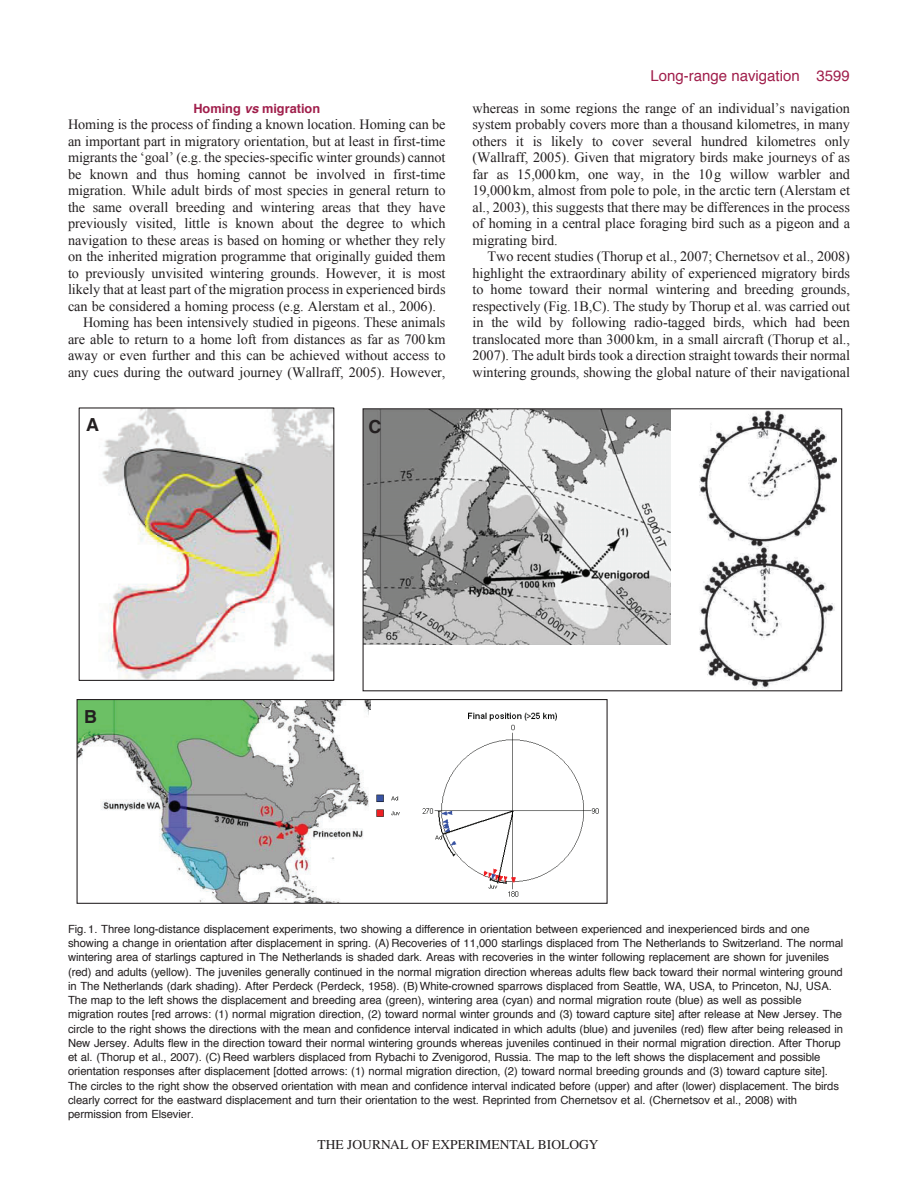
<style>
.page{position:relative;width:918px;height:1188px;background:#fff}
.page>*{position:absolute;margin:0;border:0;box-sizing:border-box;transform-origin:0 0}
.t1{font:700 18px "Helvetica";color:#231f20}
.t2{font:15px "Helvetica";color:#a01e4b}
.t3{font:14.25px/16.5px "Times New Roman";letter-spacing:-.005em;color:#231f20;text-align:justify}
.t4{font:13.5px "Times";color:#231f20}
.t5{font:700 12.75px "Helvetica";color:#a01e4b}
.t6{font:11.25px/14.2px "Helvetica";letter-spacing:-.005em;color:#231f20}
.s1{font-style:italic}
</style>
<div class="page">
<img style="left:79px;top:701px;width:291px;height:201px">
<img style="left:376px;top:712px;width:223px;height:185px">
<img style="left:365px;top:410px;width:306px;height:234px">
<img style="left:102px;top:409px;width:230px;height:270px">
<div style="left:79px;top:407px;width:255px;height:274px;border:1px solid #231f20"></div>
<img style="left:691px;top:410px;width:145px;height:282px">
<div style="left:77px;top:699px;width:531px;height:205px;border:1px solid #231f20"></div>
<div style="left:363px;top:408px;width:479px;height:283px;border:1px solid #231f20"></div>
<p class="t5" style="left:193px;top:103px;width:128px">Homing <span class="s1">vs</span> migration</p>
<p class="t3" style="left:68px;top:116px;width:379px">Homing is the process of finding a known location. Homing can be</p>
<p class="t3" style="left:68px;top:132px;width:379px">an important part in migratory orientation, but at least in first-time</p>
<p class="t3" style="left:68px;top:149px;width:379px">migrants the ‘goal’ (e.g. the species-specific winter grounds) cannot</p>
<p class="t3" style="left:68px;top:165px;width:379px">be known and thus homing cannot be involved in first-time</p>
<p class="t3" style="left:68px;top:182px;width:379px">migration. While adult birds of most species in general return to</p>
<p class="t3" style="left:68px;top:198px;width:379px">the same overall breeding and wintering areas that they have</p>
<p class="t3" style="left:68px;top:215px;width:379px">previously visited, little is known about the degree to which</p>
<p class="t3" style="left:68px;top:231px;width:379px">navigation to these areas is based on homing or whether they rely</p>
<p class="t3" style="left:68px;top:248px;width:379px">on the inherited migration programme that originally guided them</p>
<p class="t3" style="left:68px;top:264px;width:379px">to previously unvisited wintering grounds. However, it is most</p>
<p class="t3" style="left:68px;top:281px;width:379px">likely that at least part of the migration process in experienced birds</p>
<p class="t3" style="left:68px;top:297px;width:369px">can be considered a homing process (e.g. Alerstam et al., 2006).</p>
<p class="t3" style="left:83px;top:314px;width:364px">Homing has been intensively studied in pigeons. These animals</p>
<p class="t3" style="left:68px;top:330px;width:379px">are able to return to a home loft from distances as far as 700km</p>
<p class="t3" style="left:68px;top:347px;width:379px">away or even further and this can be achieved without access to</p>
<p class="t3" style="left:68px;top:363px;width:379px">any cues during the outward journey (Wallraff, 2005). However,</p>
<p class="t1" style="left:86px;top:418px;width:14px">A</p>
<p class="t1" style="left:368px;top:420px;width:14px">C</p>
<p class="t2" style="left:651px;top:69px;width:201px">Long-range navigation 3599</p>
<p class="t3" style="left:472px;top:99px;width:379px">whereas in some regions the range of an individual’s navigation system probably covers more than a thousand kilometres, in many others it is likely to cover several hundred kilometres only (Wallraff, 2005). Given that migratory birds make journeys of as far as 15,000km, one way, in the 10g willow warbler and 19,000km, almost from pole to pole, in the arctic tern (Alerstam et al., 2003), this suggests that there may be differences in the process of homing in a central place foraging bird such as a pigeon and a migrating bird.</p>
<p class="t3" style="left:472px;top:248px;width:379px;text-indent:15px">Two recent studies (Thorup et al., 2007; Chernetsov et al., 2008) highlight the extraordinary ability of experienced migratory birds to home toward their normal wintering and breeding grounds, respectively (Fig.1B,C). The study by Thorup et al. was carried out in the wild by following radio-tagged birds, which had been translocated more than 3000km, in a small aircraft (Thorup et al., 2007). The adult birds took a direction straight towards their normal wintering grounds, showing the global nature of their navigational</p>
<p class="t1" style="left:84px;top:710px;width:14px">B</p>
<p class="t6" style="left:68px;top:923px;width:777px">Fig. 1. Three long-distance displacement experiments, two showing a difference in orientation between experienced and inexperienced birds and one showing a change in orientation after displacement in spring. (A) Recoveries of 11,000 starlings displaced from The Netherlands to Switzerland. The normal wintering area of starlings captured in The Netherlands is shaded dark. Areas with recoveries in the winter following replacement are shown for juveniles (red) and adults (yellow). The juveniles generally continued in the normal migration direction whereas adults flew back toward their normal wintering ground in The Netherlands (dark shading). After Perdeck (Perdeck, 1958). (B) White-crowned sparrows displaced from Seattle, WA, USA, to Princeton, NJ, USA.<br>The map to the left shows the displacement and breeding area (green), wintering area (cyan) and normal migration route (blue) as well as possible migration routes [red arrows: (1) normal migration direction, (2) toward normal winter grounds and (3) toward capture site] after release at New Jersey. The circle to the right shows the directions with the mean and confidence interval indicated in which adults (blue) and juveniles (red) flew after being released in New Jersey. Adults flew in the direction toward their normal wintering grounds whereas juveniles continued in their normal migration direction. After Thorup et al. (Thorup et al., 2007). (C) Reed warblers displaced from Rybachi to Zvenigorod, Russia. The map to the left shows the displacement and possible orientation responses after displacement [dotted arrows: (1) normal migration direction, (2) toward normal breeding grounds and (3) toward capture site].<br>The circles to the right show the observed orientation with mean and confidence interval indicated before (upper) and after (lower) displacement. The birds clearly correct for the eastward displacement and turn their orientation to the west. Reprinted from Chernetsov et al. (Chernetsov et al., 2008) with permission from Elsevier.</p>
<p class="t4" style="left:318px;top:1137px;width:282px">THE JOURNAL OF EXPERIMENTAL BIOLOGY</p>
</div>
